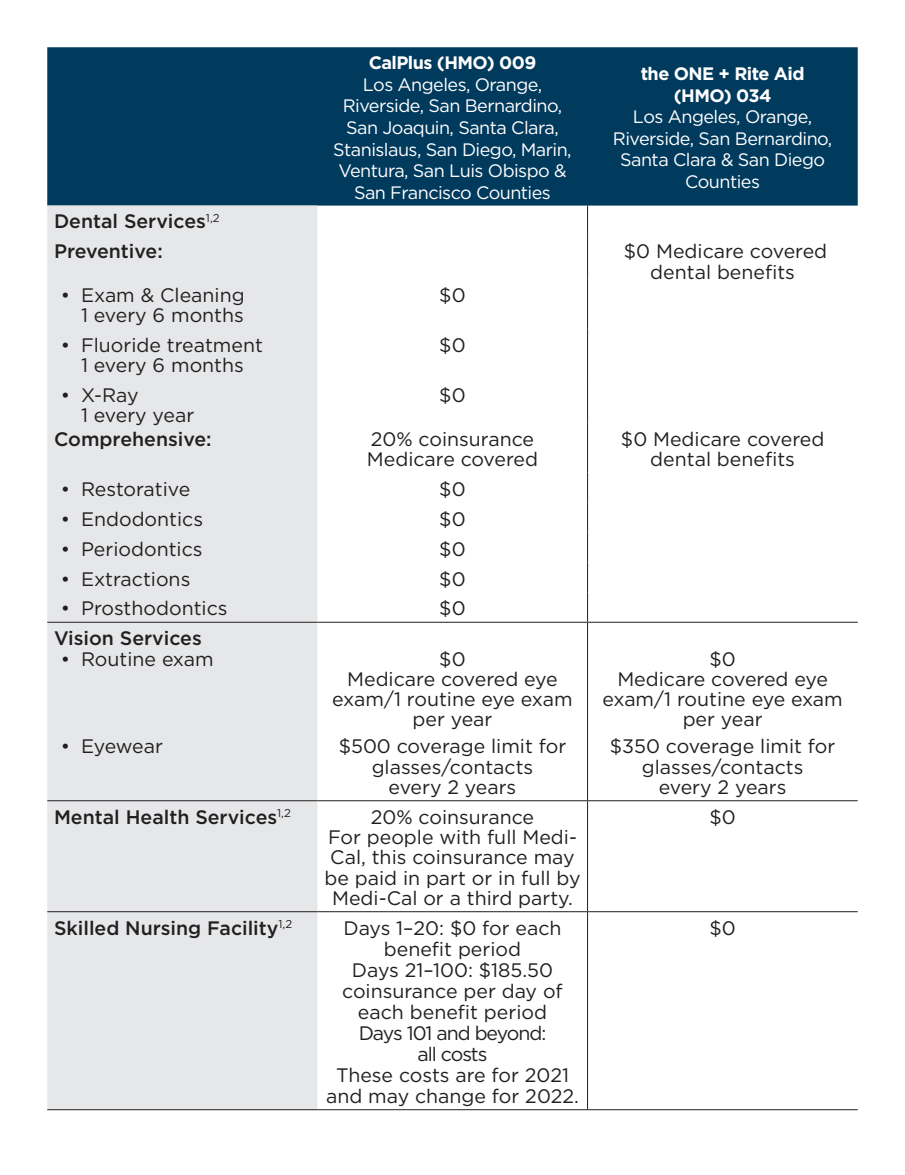
<style>
.page{position:relative;width:905px;height:1175px;background:#fff}
.page>*{position:absolute;margin:0;border:0;box-sizing:border-box;transform-origin:0 0}
.t1{font:19.5px/20.2px "Gotham HTF";color:#231f20;text-align:center}
.t2{font:500 19.5px "Gotham HTF";color:#231f20}
.t3{font:18px/21.6px "Gotham HTF";letter-spacing:-.03em;color:#fff;text-align:center}
.t4{font:700 18px/21.6px "Gotham HTF";letter-spacing:-.03em;color:#fff;text-align:center}
</style>
<div class="page">
<div style="left:47px;top:47px;width:810px;height:159px;background:#003a5d"></div>
<div style="left:47px;top:206px;width:270px;height:903px;background:#e6e7e9"></div>
<hr style="left:47px;top:622px;width:270px;height:1px;background:#231f20">
<hr style="left:317px;top:622px;width:270px;height:1px;background:#231f20">
<hr style="left:587px;top:622px;width:270px;height:1px;background:#231f20">
<hr style="left:47px;top:800px;width:270px;height:1px;background:#231f20">
<hr style="left:317px;top:800px;width:270px;height:1px;background:#231f20">
<hr style="left:587px;top:800px;width:270px;height:1px;background:#231f20">
<hr style="left:47px;top:911px;width:270px;height:1px;background:#231f20">
<hr style="left:317px;top:911px;width:270px;height:1px;background:#231f20">
<hr style="left:587px;top:911px;width:270px;height:1px;background:#231f20">
<hr style="left:47px;top:1109px;width:270px;height:1px;background:#231f20">
<hr style="left:317px;top:1109px;width:270px;height:1px;background:#231f20">
<hr style="left:587px;top:1109px;width:270px;height:1px;background:#231f20">
<hr style="left:587px;top:622px;width:1px;height:178px;background:#231f20">
<hr style="left:587px;top:801px;width:1px;height:110px;background:#231f20">
<hr style="left:587px;top:912px;width:1px;height:197px;background:#231f20">
<svg style="left:587px;top:206px;width:1px;height:29px"></svg>
<hr style="left:587px;top:235px;width:1px;height:43px;background:#231f20">
<hr style="left:587px;top:278px;width:1px;height:51px;background:#231f20">
<hr style="left:587px;top:329px;width:1px;height:50px;background:#231f20">
<hr style="left:587px;top:379px;width:1px;height:43px;background:#231f20">
<hr style="left:587px;top:422px;width:1px;height:50px;background:#231f20">
<hr style="left:587px;top:472px;width:1px;height:30px;background:#231f20">
<hr style="left:587px;top:502px;width:1px;height:30px;background:#231f20">
<hr style="left:587px;top:532px;width:1px;height:30px;background:#231f20">
<hr style="left:587px;top:562px;width:1px;height:30px;background:#231f20">
<hr style="left:587px;top:592px;width:1px;height:30px;background:#231f20">
<p class="t4" style="left:368px;top:52px;width:169px">CalPlus (HMO) 009</p>
<p class="t3" style="left:333px;top:73px;width:240px">Los Angeles, Orange,<br>Riverside, San Bernardino,<br>San Joaquin, Santa Clara,<br>Stanislaus, San Diego, Marin,<br>Ventura, San Luis Obispo &amp;<br>San Francisco Counties</p>
<p class="t4" style="left:640px;top:62px;width:165px">the ONE + Rite Aid (HMO) 034</p>
<p class="t3" style="left:613px;top:106px;width:221px">Los Angeles, Orange,<br>Riverside, San Bernardino,<br>Santa Clara &amp; San Diego<br>Counties</p>
<p class="t2" style="left:54px;top:210px;width:167px">Dental Services<sup>1,2</sup></p>
<p class="t2" style="left:54px;top:240px;width:110px">Preventive:</p>
<p class="t1" style="left:624px;top:241px;width:205px">$0 Medicare covered dental benefits</p>
<p class="t1" style="left:61px;top:284px;width:185px">• Exam &amp; Cleaning</p>
<p class="t1" style="left:81px;top:305px;width:164px">1 every 6 months</p>
<p class="t1" style="left:439px;top:284px;width:28px">$0</p>
<p class="t1" style="left:61px;top:334px;width:204px">• Fluoride treatment</p>
<p class="t1" style="left:81px;top:355px;width:164px">1 every 6 months</p>
<p class="t1" style="left:61px;top:385px;width:79px">• X-Ray</p>
<p class="t1" style="left:81px;top:405px;width:115px">1 every year</p>
<p class="t1" style="left:439px;top:334px;width:28px">$0</p>
<p class="t1" style="left:439px;top:385px;width:28px">$0</p>
<p class="t2" style="left:54px;top:427px;width:159px">Comprehensive:</p>
<p class="t1" style="left:367px;top:428px;width:173px;text-align:left">20% coinsurance<br>Medicare covered</p>
<p class="t1" style="left:621px;top:428px;width:205px">$0 Medicare covered dental benefits</p>
<p class="t1" style="left:61px;top:478px;width:131px">• Restorative</p>
<p class="t1" style="left:439px;top:478px;width:28px">$0</p>
<p class="t1" style="left:61px;top:508px;width:144px">• Endodontics</p>
<p class="t1" style="left:439px;top:508px;width:28px">$0</p>
<p class="t1" style="left:61px;top:538px;width:143px">• Periodontics</p>
<p class="t1" style="left:439px;top:538px;width:28px">$0</p>
<p class="t1" style="left:61px;top:568px;width:131px">• Extractions</p>
<p class="t1" style="left:439px;top:568px;width:28px">$0</p>
<p class="t1" style="left:61px;top:598px;width:168px">• Prosthodontics</p>
<p class="t1" style="left:439px;top:598px;width:28px">$0</p>
<p class="t2" style="left:54px;top:627px;width:149px">Vision Services</p>
<p class="t1" style="left:61px;top:648px;width:154px">• Routine exam</p>
<p class="t1" style="left:602px;top:648px;width:242px">$0<br>Medicare covered eye exam/1 routine eye exam per year</p>
<p class="t1" style="left:610px;top:736px;width:227px">$350 coverage limit for glasses/contacts<br>every 2 years</p>
<p class="t1" style="left:332px;top:648px;width:242px">$0<br>Medicare covered eye exam/1 routine eye exam per year</p>
<p class="t1" style="left:339px;top:736px;width:229px">$500 coverage limit for glasses/contacts<br>every 2 years</p>
<p class="t1" style="left:61px;top:736px;width:104px">• Eyewear</p>
<p class="t2" style="left:54px;top:806px;width:238px">Mental Health Services<sup>1,2</sup></p>
<p class="t1" style="left:324px;top:806px;width:257px">20% coinsurance<br>For people with full Medi-<br>Cal, this coinsurance may be paid in part or in full by<br>Medi-Cal or a third party.</p>
<p class="t1" style="left:709px;top:806px;width:28px">$0</p>
<p class="t2" style="left:54px;top:916px;width:240px">Skilled Nursing Facility<sup>1,2</sup></p>
<p class="t1" style="left:326px;top:917px;width:254px;line-height:21px">Days 1–20: $0 for each benefit period<br>Days 21–100: $185.50 coinsurance per day of each benefit period<br>Days 101 and beyond:<br>all costs<br>These costs are for 2021 and may change for 2022.</p>
<p class="t1" style="left:709px;top:917px;width:28px">$0</p>
</div>
